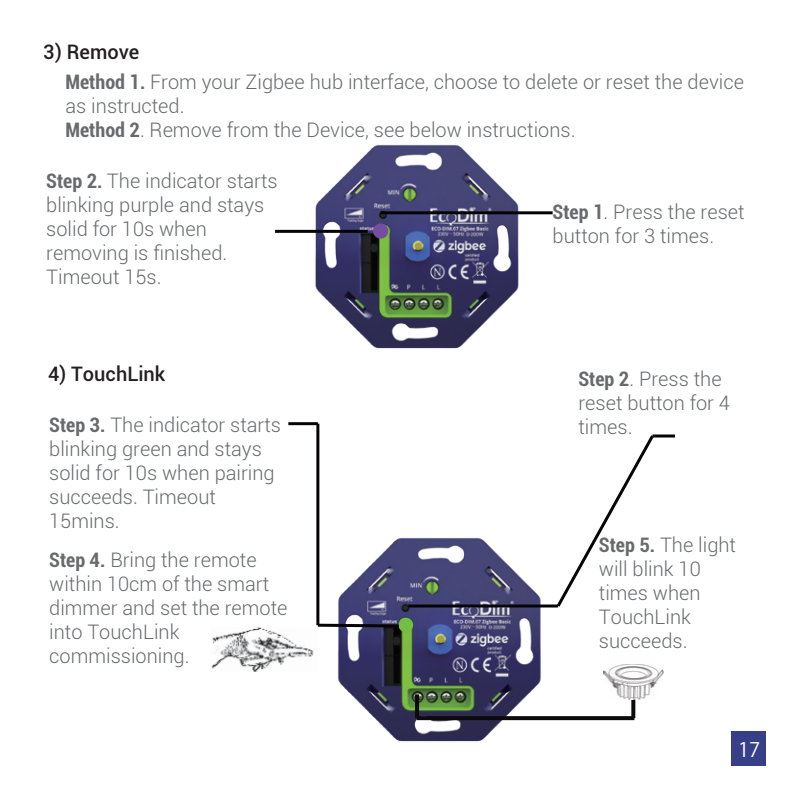
<style>
.page{position:relative;width:794px;height:794px;background:#fff}
.page>*{position:absolute;margin:0;border:0;box-sizing:border-box;transform-origin:0 0}
.t1{font:300 20px/24px "Roboto";color:#686a6d}
.t2{font:500 20px "Roboto";color:#231f20}
.t3{font:20px "Koz Go Pr 6 N";color:#fff}
.s1{font-weight:700;font-stretch:condensed}
</style>
<div class="page">
<img style="left:316px;top:474px;width:330px;height:268px">
<img style="left:275px;top:145px;width:278px;height:329px">
<hr style="left:381px;top:211px;width:171px;height:3px;background:#060304">
<hr style="left:275px;top:230px;width:93px;height:3px;background:#060304">
<hr style="left:408px;top:604px;width:150px;height:3px;background:#060304">
<svg style="left:554px;top:435px;width:102px;height:175px"></svg>
<hr style="left:652px;top:434px;width:23px;height:3px;background:#060304">
<hr style="left:316px;top:424px;width:3px;height:201px;background:#060304">
<hr style="left:288px;top:422px;width:30px;height:3px;background:#060304">
<hr style="left:415px;top:694px;width:4px;height:24px;background:#0c0a0a">
<svg style="left:417px;top:716px;width:217px;height:4px"></svg>
<div style="left:373px;top:223px;width:15px;height:16px;background:#764e9f;border-radius:50%"></div>
<div style="left:398px;top:617px;width:15px;height:16px;background:#72bf43;border-radius:50%"></div>
<svg style="left:631px;top:699px;width:4px;height:19px"></svg>
<img style="left:603px;top:665px;width:60px;height:34px">
<img style="left:211px;top:627px;width:107px;height:45px">
<svg style="left:318px;top:623px;width:81px;height:4px"></svg>
<div style="left:731px;top:731px;width:34px;height:34px;background:#373f88"></div>
<p class="t2" style="left:44px;top:38px;width:97px">3) Remove</p>
<p class="t1" style="left:66px;top:70px;width:680px"><span class="s1">Method 1.</span> From your Zigbee hub interface, choose to delete or reset the device as instructed.<br><span class="s1">Method 2</span>. Remove from the Device, see below instructions.</p>
<p class="t1" style="left:46px;top:168px;width:233px"><span class="s1">Step 2.</span> The indicator starts blinking purple and stays solid for 10s when removing is finished.<br>Timeout 15s.</p>
<p class="t2" style="left:48px;top:360px;width:119px">4) TouchLink</p>
<p class="t1" style="left:552px;top:200px;width:194px"><span class="s1">Step 1</span>. Press the reset button for 3 times.</p>
<p class="t1" style="left:578px;top:366px;width:153px"><span class="s1">Step 2</span>. Press the reset button for 4</p>
<p class="t1" style="left:49px;top:412px;width:233px"><span class="s1">Step 3.</span> The indicator starts</p>
<p class="t1" style="left:578px;top:414px;width:55px">times.</p>
<p class="t1" style="left:49px;top:436px;width:227px">blinking green and stays solid for 10s when pairing succeeds. Timeout<br>15mins.</p>
<p class="t1" style="left:49px;top:547px;width:240px"><span class="s1">Step 4.</span> Bring the remote within 10cm of the smart dimmer and set the remote into TouchLink commissioning.</p>
<p class="t1" style="left:599px;top:532px;width:139px"><span class="s1">Step 5.</span> The light will blink 10 times when<br>TouchLink succeeds.</p>
<p class="t3" style="left:738px;top:738px;width:24px">17</p>
</div>
